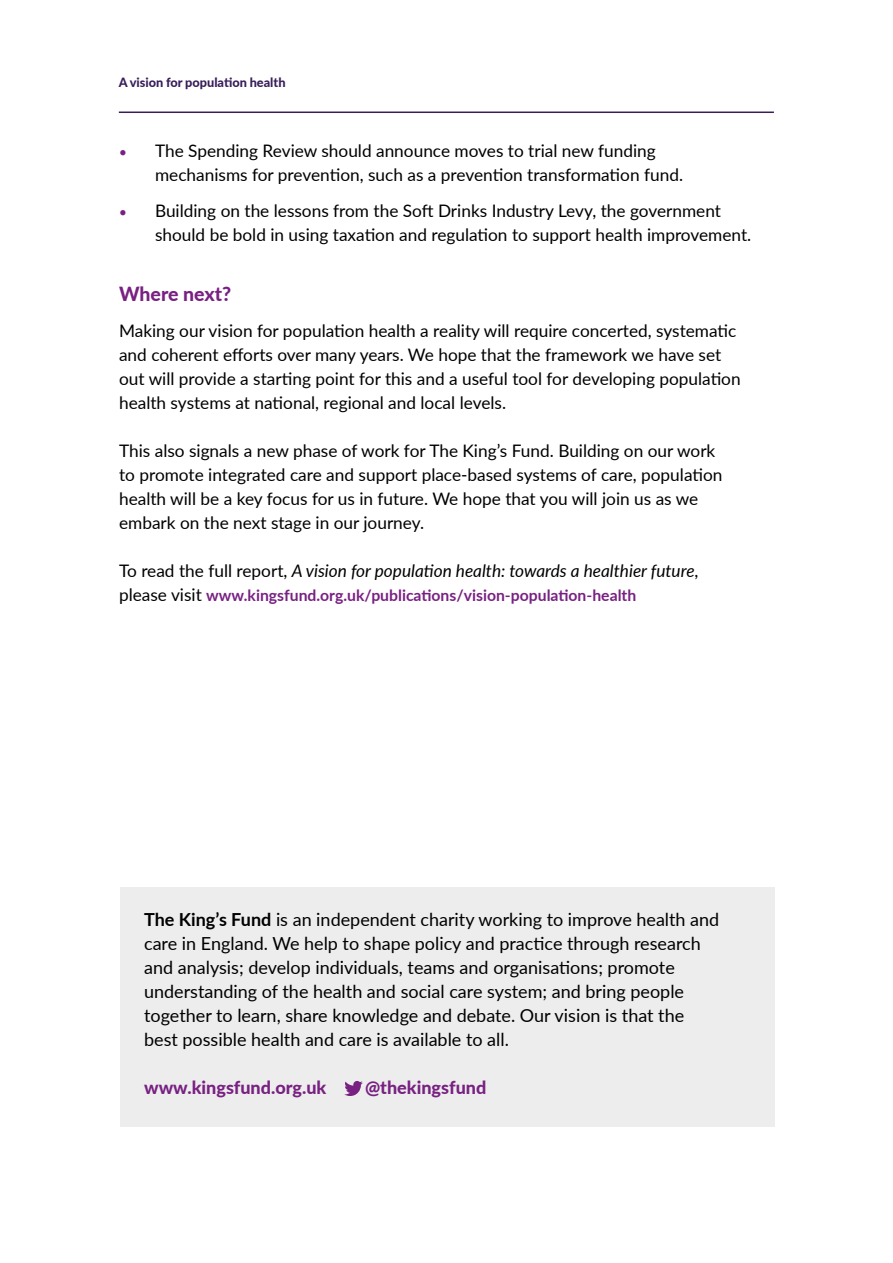
<style>
.page{position:relative;width:893px;height:1263px;background:#fff}
.page>*{position:absolute;margin:0;border:0;box-sizing:border-box;transform-origin:0 0}
.t1{font:800 19.5px "Lato";color:#782182}
.t2{font:18px/24px "Lato";color:#000}
.t3{font:800 18px "Lato";color:#782182}
.t4{font:17.25px/24px "Lato";color:#000}
.t5{font:italic 17.25px "Lato";color:#000}
.t6{font:700 15.75px "Lato";color:#782182}
.t7{font:800 12.75px "Lato";color:#381d59}
.s1{font-family:"Minion Pro";font-weight:600;font-size:19.5px;color:#782182}
.s2{font-style:normal}
.s3{font-weight:400;font-size:17.25px;color:#000}
.s4{font-weight:700}
</style>
<div class="page">
<div style="left:120px;top:887px;width:655px;height:240px;background:#ededed"></div>
<svg style="left:344px;top:1081px;width:19px;height:15px"></svg>
<hr style="left:119px;top:112px;width:655px;height:1px;background:#381d59">
<p class="t7" style="left:119px;top:73px;width:168px">A vision for population health</p>
<p class="t4" style="left:155px;top:138px;width:529px;text-indent:-36px"><span class="s1">•</span> The Spending Review should announce moves to trial new funding mechanisms for prevention, such as a prevention transformation fund.</p>
<p class="t4" style="left:155px;top:198px;width:598px;text-indent:-36px"><span class="s1">•</span> Building on the lessons from the Soft Drinks Industry Levy, the government should be bold in using taxation and regulation to support health improvement.</p>
<p class="t1" style="left:119px;top:279px;width:114px">Where next?</p>
<p class="t4" style="left:119px;top:318px;width:623px">Making our vision for population health a reality will require concerted, systematic and coherent efforts over many years. We hope that the framework we have set out will provide a starting point for this and a useful tool for developing population health systems at national, regional and local levels.</p>
<p class="t4" style="left:119px;top:438px;width:605px">This also signals a new phase of work for The King’s Fund. Building on our work to promote integrated care and support place-based systems of care, population health will be a key focus for us in future. We hope that you will join us as we embark on the next stage in our journey.</p>
<p class="t5" style="left:119px;top:558px;width:581px"><span class="s2">To read the full report,</span> A vision for population health: towards a healthier future<span class="s2">,</span></p>
<p class="t6" style="left:119px;top:583px;width:519px"><span class="s3">please visit</span> www.kingsfund.org.uk/publications/vision-population-health</p>
<p class="t2" style="left:144px;top:906px;width:577px"><span class="s4">The King’s Fund</span> is an independent charity working to improve health and care in England. We help to shape policy and practice through research and analysis; develop individuals, teams and organisations; promote understanding of the health and social care system; and bring people together to learn, share knowledge and debate. Our vision is that the best possible health and care is available to all.</p>
<p class="t3" style="left:144px;top:1074px;width:184px">www.kingsfund.org.uk</p>
<p class="t3" style="left:365px;top:1074px;width:123px">@thekingsfund</p>
</div>
